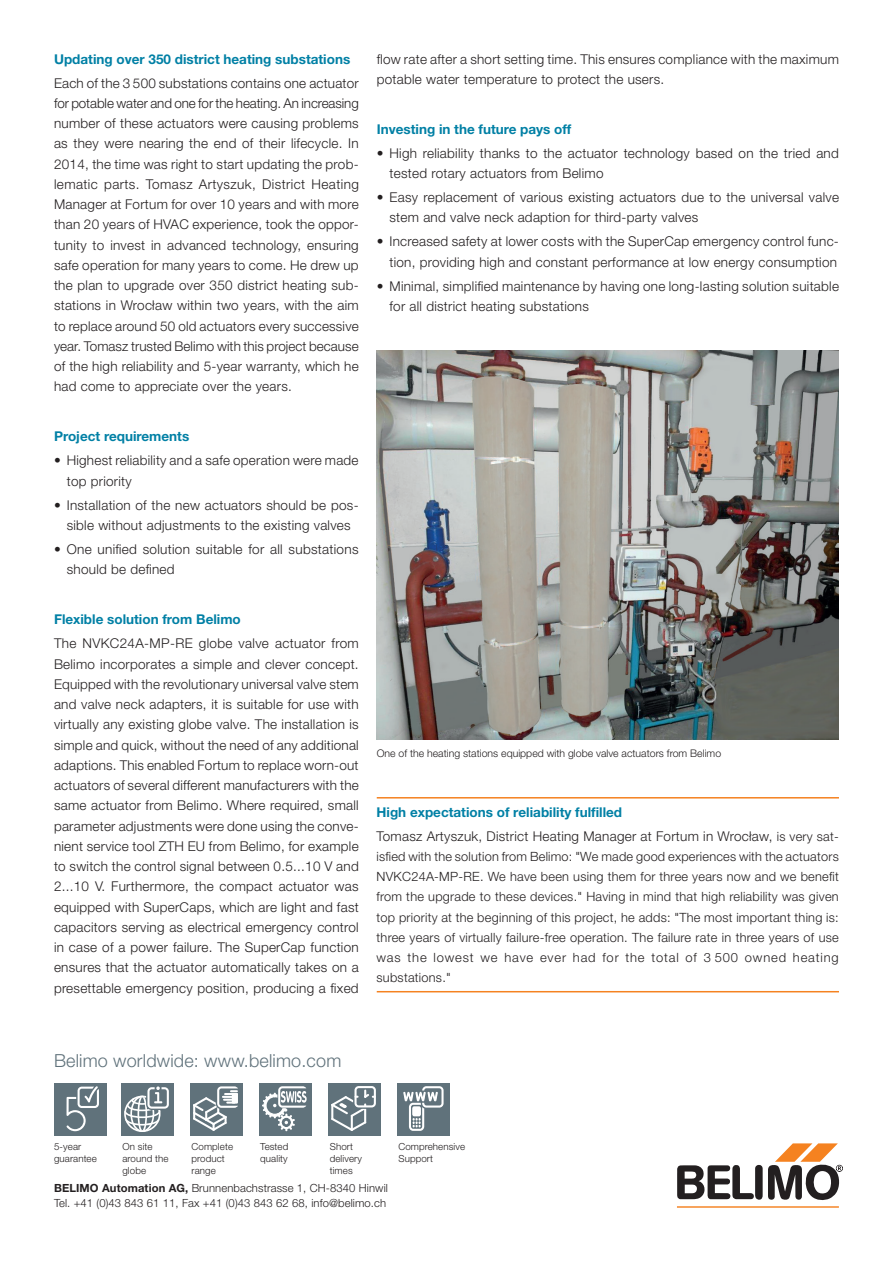
<style>
.page{position:relative;width:893px;height:1263px;background:#fff}
.page>*{position:absolute;margin:0;border:0;box-sizing:border-box;transform-origin:0 0}
.t1{font:300 18px "Helvetica Neue LT Std";letter-spacing:.01em;color:#60727b}
.t2{font:300 13.5px/20.2px "Helvetica Neue LT Std";letter-spacing:.02em;color:#231f20}
.t3{font:700 13.5px "Helvetica Neue LT Std";color:#0180a5}
.t4{font:300 12.75px/20.2px "Helvetica Neue LT Std";letter-spacing:.065em;color:#231f20;text-align:justify}
.t5{font:300 11.25px/15px "Helvetica Neue LT Std";letter-spacing:.01em;color:#231f20}
.t6{font:300 10.5px "Helvetica Neue LT Std";color:#231f20}
.t7{font:300 9.75px/12px "Helvetica Neue LT Std";letter-spacing:.01em;color:#231f20}
.s1{font-weight:700;color:#0180a5}
.s2{font-size:12.75px}
.s3{font-weight:700}
</style>
<div class="page">
<div style="left:54px;top:1083px;width:53px;height:53px;background:#60727b"></div>
<svg style="left:66px;top:1086px;width:33px;height:45px"></svg>
<div style="left:121px;top:1083px;width:53px;height:53px;background:#60727b"></div>
<svg style="left:124px;top:1086px;width:45px;height:46px"></svg>
<div style="left:190px;top:1083px;width:53px;height:53px;background:#60727b"></div>
<svg style="left:193px;top:1086px;width:45px;height:45px"></svg>
<div style="left:259px;top:1083px;width:53px;height:53px;background:#60727b"></div>
<svg style="left:262px;top:1086px;width:45px;height:45px"></svg>
<div style="left:328px;top:1083px;width:53px;height:53px;background:#60727b"></div>
<div style="left:354px;top:1086px;width:22px;height:21px;border:2px solid #fff;border-radius:3px"></div>
<svg style="left:331px;top:1088px;width:44px;height:43px"></svg>
<div style="left:397px;top:1083px;width:53px;height:53px;background:#60727b"></div>
<svg style="left:403px;top:1086px;width:41px;height:45px"></svg>
<hr style="left:677px;top:1206px;width:162px;height:2px;background:#f58220">
<svg style="left:677px;top:1143px;width:166px;height:57px"></svg>
<hr style="left:377px;top:797px;width:462px;height:1px;background:#f58220">
<hr style="left:377px;top:991px;width:462px;height:1px;background:#f58220">
<img style="left:377px;top:351px;width:462px;height:389px">
<p class="t3" style="left:54px;top:50px;width:298px">Updating over 350 district heating substations</p>
<p class="t2" style="left:54px;top:72px;width:306px">Each of the 3 500 substations contains one actuator for potable water and one for the heating. An increasing number of these actuators were causing problems as they were nearing the end of their lifecycle. In 2014, the time was right to start updating the prob&shy;lematic parts. Tomasz Artyszuk, District Heating Manager at Fortum for over 10 years and with more than 20 years of HVAC experience, took the oppor&shy;tunity to invest in advanced technology, ensuring safe operation for many years to come. He drew up the plan to upgrade over 350 district heating sub&shy;stations in Wrocław within two years, with the aim to replace around 50 old actuators every successive year. Tomasz trusted Belimo with this project because of the high reliability and 5-year warranty, which he had come to appreciate over the years.</p>
<p class="t3" style="left:54px;top:428px;width:137px">Project requirements</p>
<p class="t2" style="left:67px;top:450px;width:293px;text-indent:-13px">• Highest reliability and a safe operation were made top priority</p>
<p class="t2" style="left:54px;top:494px;width:305px;text-align:center">• Installation of the new actuators should be pos&shy;sible without adjustments to the existing valves</p>
<p class="t2" style="left:67px;top:539px;width:293px;text-indent:-13px">• One unified solution suitable for all substations should be defined</p>
<p class="t3" style="left:54px;top:611px;width:188px">Flexible solution from Belimo</p>
<p class="t2" style="left:54px;top:633px;width:306px;text-align:justify">The NVKC24A-MP-RE globe valve actuator from Belimo incorporates a simple and clever concept.<br>Equipped with the revolutionary universal valve stem and valve neck adapters, it is suitable for use with virtually any existing globe valve. The installation is simple and quick, without the need of any additional adaptions. This enabled Fortum to replace worn-out actuators of several different manufacturers with the same actuator from Belimo. Where required, small parameter adjustments were done using the conve&shy;nient service tool ZTH EU from Belimo, for example to switch the control signal between 0.5...10 V and 2...10 V. Furthermore, the compact actuator was equipped with SuperCaps, which are light and fast capacitors serving as electrical emergency control in case of a power failure. The SuperCap function ensures that the actuator automatically takes on a presettable emergency position, producing a fixed</p>
<p class="t2" style="left:377px;top:48px;width:464px">flow rate after a short setting time. This ensures compliance with the maximum potable water temperature to protect the users.</p>
<p class="t3" style="left:377px;top:121px;width:196px">Investing in the future pays off</p>
<p class="t2" style="left:389px;top:143px;width:451px;text-indent:-13px">• High reliability thanks to the actuator technology based on the tried and tested rotary actuators from Belimo</p>
<p class="t2" style="left:389px;top:187px;width:451px;text-indent:-13px">• Easy replacement of various existing actuators due to the universal valve stem and valve neck adaption for third-party valves</p>
<p class="t2" style="left:377px;top:231px;width:462px;text-align:right">• Increased safety at lower costs with the SuperCap emergency control func&shy;tion, providing high and constant performance at low energy consumption</p>
<p class="t2" style="left:389px;top:275px;width:451px;text-indent:-13px">• Minimal, simplified maintenance by having one long-lasting solution suitable for all district heating substations</p>
<p class="t6" style="left:377px;top:747px;width:346px">One of the heating stations equipped with globe valve actuators from Belimo</p>
<p class="t2" style="left:377px;top:800px;width:462px;line-height:24px"><span class="s1">High expectations of reliability fulfilled<br></span>Tomasz Artyszuk, District Heating Manager at Fortum in Wrocław, <span class="s2">is very sat-</span></p>
<p class="t4" style="left:377px;top:846px;width:464px">isfied with the solution from Belimo: "We made good experiences with the actuators NVKC24A-MP-RE. We have been using them for three years now and we benefit from the upgrade to these devices." Having in mind that high reliability was given top priority at the beginning of this project, he adds: "The most important thing is: three years of virtually failure-free operation. The failure rate in three years of use was the lowest we have ever had for the total of 3 500 owned heating substations."</p>
<h1 class="t1" style="left:54px;top:1049px;width:289px">Belimo worldwide: www.belimo.com</h1>
<p class="t7" style="left:54px;top:1140px;width:44px">5-year guarantee</p>
<p class="t7" style="left:122px;top:1140px;width:48px">On site around the globe</p>
<p class="t7" style="left:192px;top:1140px;width:43px">Complete product range</p>
<p class="t7" style="left:260px;top:1140px;width:30px">Tested quality</p>
<p class="t7" style="left:330px;top:1140px;width:34px">Short delivery times</p>
<p class="t7" style="left:398px;top:1140px;width:68px">Comprehensive<br>Support</p>
<p class="t5" style="left:54px;top:1180px;width:335px"><span class="s3">BELIMO Automation AG,</span> Brunnenbachstrasse 1, CH-8340 Hinwil<br>Tel. +41 (0)43 843 61 11, Fax +41 (0)43 843 62 68, info@belimo.ch</p>
</div>
